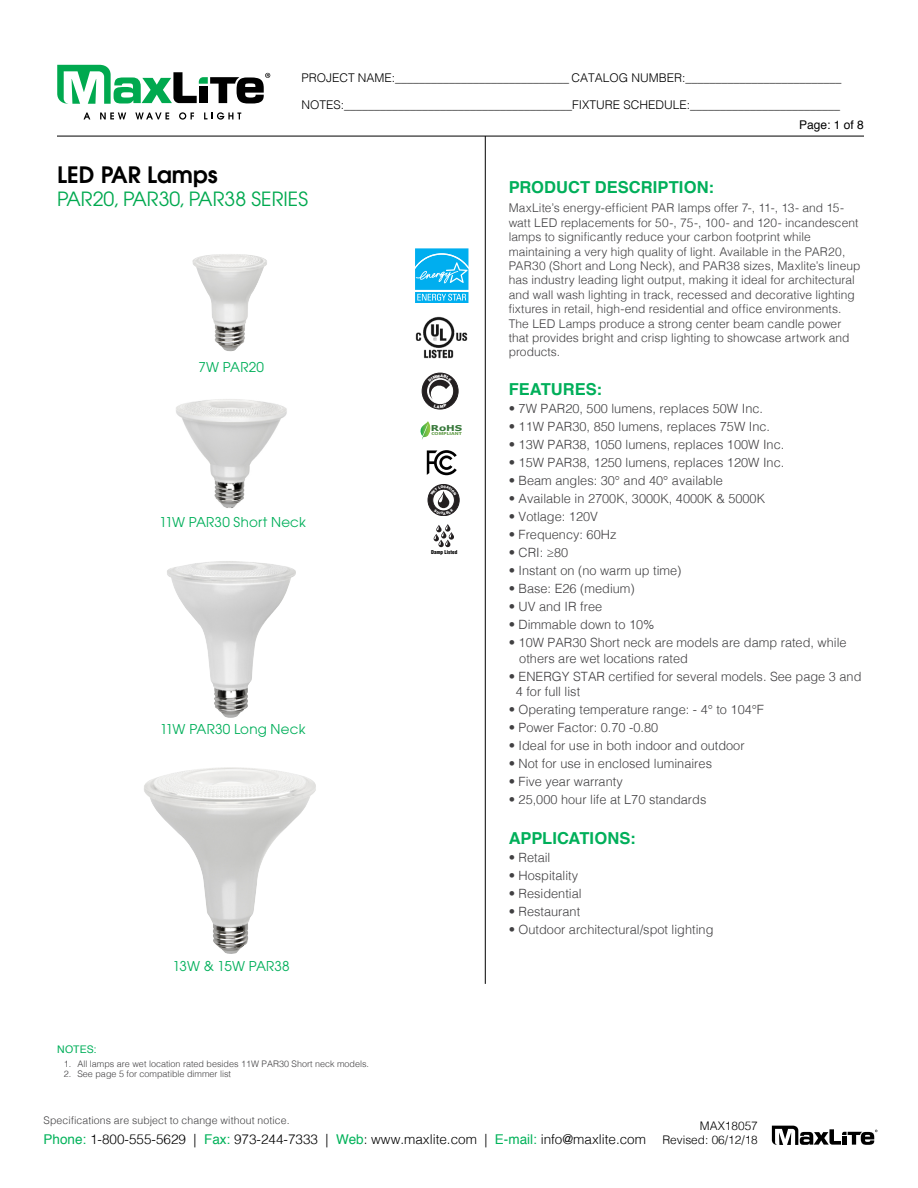
<style>
.page{position:relative;width:918px;height:1188px;background:#fff}
.page>*{position:absolute;margin:0;border:0;box-sizing:border-box;transform-origin:0 0}
.t1{font:600 22.5px "Avant Garde";color:#000}
.t2{font:19.5px "Avant Garde";color:#00a94f}
.t3{font:700 16.5px "Helvetica";letter-spacing:.005em;color:#00af5a}
.t4{font:300 13.5px "Helvetica";color:#000}
.t5{font:13.5px "Avant Garde";letter-spacing:.015em;color:#00af5a}
.t6{font:13.5px "Avant Garde";letter-spacing:-.005em;color:#00af5a}
.t7{font:300 12.75px/15.3px "Helvetica";color:#414042}
.t8{font:300 12px/14.4px "Helvetica";letter-spacing:.005em;color:#414042}
.t9{font:300 12px "Helvetica";color:#000}
.t10{font:12px "Helvetica";color:#000}
.t11{font:300 11.85px/14.2px "Helvetica";color:#000;text-align:right}
.t12{font:300 10.5px "Helvetica";letter-spacing:.01em;color:#414042}
.t13{font:10.5px "Helvetica";letter-spacing:.005em;color:#00af5a}
.t14{font:300 9px "Helvetica";color:#414042}
.t15{font:700 8.1px "Verdana";color:#36783a;scale:1.28 1}
.t16{font:900 condensed 5.25px "Helvetica";color:#000}
.t17{font:700 4.35px "Myriad";color:#5d9942;scale:1.28 1}
.s1{font-weight:400;color:#00b259}
</style>
<div class="page">
<svg style="left:84px;top:112px;width:6px;height:7px"></svg>
<svg style="left:100px;top:112px;width:26px;height:7px"></svg>
<svg style="left:135px;top:112px;width:34px;height:7px"></svg>
<svg style="left:179px;top:112px;width:15px;height:8px"></svg>
<svg style="left:204px;top:112px;width:37px;height:8px"></svg>
<svg style="left:57px;top:65px;width:213px;height:39px"></svg>
<hr style="left:57px;top:136px;width:807px;height:1px;background:#000">
<svg style="left:772px;top:1126px;width:106px;height:19px"></svg>
<hr style="left:485px;top:136px;width:1px;height:848px;background:#000">
<svg style="left:427px;top:450px;width:30px;height:25px"></svg>
<svg style="left:415px;top:248px;width:54px;height:55px;background:#32bdf1"></svg>
<div style="left:422px;top:373px;width:36px;height:36px;background:#231f20;border-radius:50%"></div>
<div style="left:422px;top:373px;width:36px;height:36px;border:1px solid #231f20;border-radius:50%"></div>
<div style="left:428px;top:378px;width:25px;height:26px;border:1px solid #fff;border-radius:50%"></div>
<svg style="left:420px;top:421px;width:11px;height:18px"></svg>
<img style="left:416px;top:316px;width:52px;height:43px">
<img style="left:192px;top:254px;width:75px;height:98px">
<img style="left:176px;top:399px;width:111px;height:109px">
<img style="left:167px;top:561px;width:129px;height:157px">
<img style="left:144px;top:767px;width:172px;height:187px">
<svg style="left:433px;top:524px;width:21px;height:24px"></svg>
<div style="left:428px;top:484px;width:31px;height:32px;background:#231f20;border-radius:50%"></div>
<div style="left:428px;top:484px;width:31px;height:32px;border:1px solid #231f20;border-radius:50%"></div>
<svg style="left:428px;top:374px;width:24px;height:34px"></svg>
<svg style="left:430px;top:486px;width:26px;height:29px"></svg>
<p class="t9" style="left:301px;top:68px;width:542px">PROJECT NAME:_____________________________ CATALOG NUMBER:__________________________</p>
<p class="t9" style="left:301px;top:95px;width:540px">NOTES:______________________________________FIXTURE SCHEDULE:_________________________</p>
<h1 class="t1" style="left:57px;top:160px;width:162px">LED PAR Lamps</h1>
<h2 class="t2" style="left:57px;top:188px;width:252px">PAR20, PAR30, PAR38 SERIES</h2>
<p class="t5" style="left:198px;top:359px;width:67px">7W PAR20</p>
<p class="t5" style="left:160px;top:514px;width:148px">11W PAR30 Short Neck</p>
<p class="t5" style="left:160px;top:721px;width:147px">11W PAR30 Long Neck</p>
<p class="t6" style="left:173px;top:958px;width:118px">13W &amp; 15W PAR38</p>
<p class="t13" style="left:57px;top:1041px;width:41px">NOTES:</p>
<p class="t14" style="left:64px;top:1056px;width:307px">1. All lamps are wet location rated besides 11W PAR30 Short neck models.</p>
<p class="t14" style="left:64px;top:1066px;width:169px">2. See page 5 for compatible dimmer list</p>
<p class="t15" style="left:431px;top:422px;width:26px">RoHS</p>
<p class="t17" style="left:431px;top:432px;width:25px">COMPLIANT</p>
<p class="t16" style="left:431px;top:548px;width:28px">Damp Listed</p>
<p class="t10" style="left:799px;top:116px;width:66px">Page: 1 of 8</p>
<p class="t3" style="left:509px;top:174px;width:207px">PRODUCT DESCRIPTION:</p>
<p class="t8" style="left:509px;top:200px;width:353px">MaxLite’s energy-efficient PAR lamps offer 7-, 11-, 13- and 15- watt LED replacements for 50-, 75-, 100- and 120- incandescent lamps to significantly reduce your carbon footprint while maintaining a very high quality of light. Available in the PAR20, PAR30 (Short and Long Neck), and PAR38 sizes, Maxlite’s lineup has industry leading light output, making it ideal for architectural and wall wash lighting in track, recessed and decorative lighting fixtures in retail, high-end residential and office environments.<br>The LED Lamps produce a strong center beam candle power that provides bright and crisp lighting to showcase artwork and products.</p>
<p class="t3" style="left:509px;top:376px;width:95px">FEATURES:</p>
<p class="t7" style="left:509px;top:400px;width:256px">• 7W PAR20, 500 lumens, replaces 50W Inc.</p>
<p class="t7" style="left:509px;top:418px;width:263px">• 11W PAR30, 850 lumens, replaces 75W Inc.</p>
<p class="t7" style="left:509px;top:436px;width:277px">• 13W PAR38, 1050 lumens, replaces 100W Inc.</p>
<p class="t7" style="left:509px;top:454px;width:277px">• 15W PAR38, 1250 lumens, replaces 120W Inc.</p>
<p class="t7" style="left:509px;top:472px;width:216px">• Beam angles: 30° and 40° available</p>
<p class="t7" style="left:509px;top:490px;width:258px">• Available in 2700K, 3000K, 4000K &amp; 5000K</p>
<p class="t7" style="left:509px;top:508px;width:91px">• Votlage: 120V</p>
<p class="t7" style="left:509px;top:526px;width:109px">• Frequency: 60Hz</p>
<p class="t7" style="left:509px;top:544px;width:61px">• CRI: ≥80</p>
<p class="t7" style="left:509px;top:562px;width:174px">• Instant on (no warm up time)</p>
<p class="t7" style="left:509px;top:580px;width:128px">• Base: E26 (medium)</p>
<p class="t7" style="left:509px;top:598px;width:95px">• UV and IR free</p>
<p class="t7" style="left:509px;top:616px;width:147px">• Dimmable down to 10%</p>
<p class="t7" style="left:519px;top:634px;width:329px;text-indent:-11px">• 10W PAR30 Short neck are models are damp rated, while others are wet locations rated</p>
<p class="t7" style="left:516px;top:668px;width:347px;text-indent:-7px">• ENERGY STAR certified for several models. See page 3 and<br>4 for full list</p>
<p class="t7" style="left:509px;top:701px;width:257px">• Operating temperature range: - 4° to 104°F</p>
<p class="t7" style="left:509px;top:719px;width:151px">• Power Factor: 0.70 -0.80</p>
<p class="t7" style="left:509px;top:737px;width:237px">• Ideal for use in both indoor and outdoor</p>
<p class="t7" style="left:509px;top:755px;width:205px">• Not for use in enclosed luminaires</p>
<p class="t7" style="left:509px;top:773px;width:116px">• Five year warranty</p>
<p class="t7" style="left:509px;top:791px;width:199px">• 25,000 hour life at L70 standards</p>
<p class="t3" style="left:509px;top:825px;width:128px">APPLICATIONS:</p>
<p class="t7" style="left:509px;top:849px;width:43px">• Retail</p>
<p class="t7" style="left:509px;top:867px;width:71px">• Hospitality</p>
<p class="t7" style="left:509px;top:885px;width:74px">• Residential</p>
<p class="t7" style="left:509px;top:903px;width:73px">• Restaurant</p>
<p class="t7" style="left:509px;top:921px;width:206px">• Outdoor architectural/spot lighting</p>
<p class="t12" style="left:44px;top:1111px;width:248px">Specifications are subject to change without notice.</p>
<p class="t4" style="left:44px;top:1127px;width:604px"><span class="s1">Phone:</span> 1-800-555-5629 | <span class="s1">Fax:</span> 973-244-7333 | <span class="s1">Web</span>: www.maxlite.com | <span class="s1">E-mail:</span> info@maxlite.com</p>
<p class="t11" style="left:662px;top:1117px;width:97px">MAX18057<br>Revised: 06/12/18</p>
</div>
